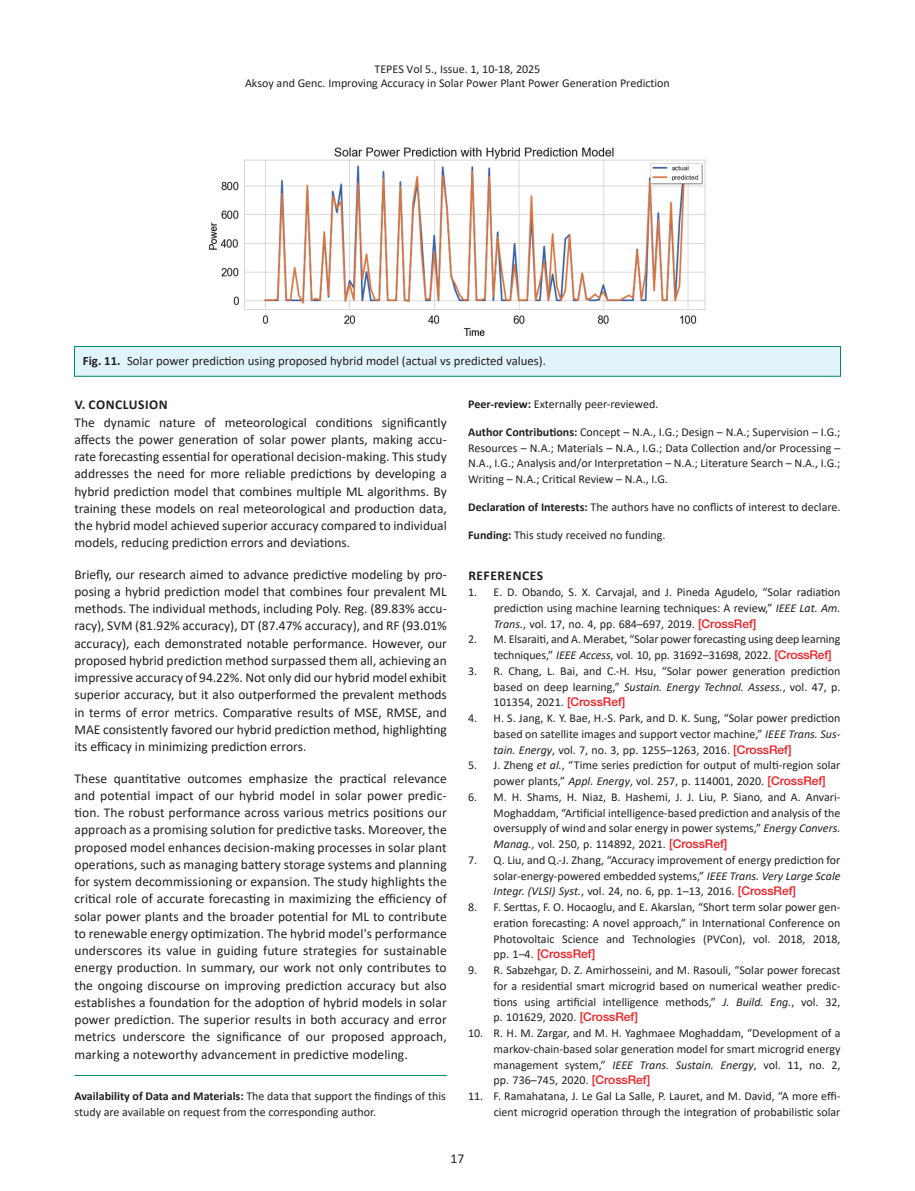
<style>
.page{position:relative;width:915px;height:1191px;background:#fff}
.page>*{position:absolute;margin:0;border:0;box-sizing:border-box;transform-origin:0 0}
.t1{font:13.5px/17.2px "Calibri";color:#231f20;text-align:justify}
.t2{font:700 13.5px "Calibri";letter-spacing:.04em;color:#231f20}
.t3{font:12.75px "Calibri";color:#231f20}
.t4{font:12px/15.8px "Calibri";color:#231f20;text-align:justify}
.t5{font:500 12px "Helvetica Neue LT Std";color:#ee1d23}
.s1{font-weight:700}
.s2{font-style:italic}
.s3{font-family:"Helvetica Neue LT Std";font-weight:500;color:#ee1d23}
.s4{font-family:"Calibri";font-weight:400;color:#231f20}
</style>
<div class="page">
<hr style="left:74px;top:1075px;width:372px;height:1px;background:#008c5b">
<div style="left:74px;top:346px;width:766px;height:31px;background:#e1f4fc;border:1px solid #008c5b"></div>
<img style="left:209px;top:147px;width:497px;height:189px">
<p class="t4" style="left:374px;top:61px;width:167px">TEPES Vol 5., Issue. 1, 10-18, 2025</p>
<p class="t4" style="left:245px;top:75px;width:426px">Aksoy and Genc. Improving Accuracy in Solar Power Plant Power Generation Prediction</p>
<p class="t3" style="left:83px;top:351px;width:464px"><span class="s1">Fig. 11.</span> Solar power prediction using proposed hybrid model (actual vs predicted values).</p>
<p class="t2" style="left:75px;top:395px;width:95px">V. CONCLUSION</p>
<p class="t1" style="left:74px;top:413px;width:374px">The dynamic nature of meteorological conditions significantly affects the power generation of solar power plants, making accu&shy;rate forecasting essential for operational decision-making. This study addresses the need for more reliable predictions by developing a hybrid prediction model that combines multiple ML algorithms. By training these models on real meteorological and production data, the hybrid model achieved superior accuracy compared to individual models, reducing prediction errors and deviations.</p>
<p class="t1" style="left:74px;top:565px;width:374px">Briefly, our research aimed to advance predictive modeling by pro&shy;posing a hybrid prediction model that combines four prevalent ML methods. The individual methods, including Poly. Reg. (89.83% accu&shy;racy), SVM (81.92% accuracy), DT (87.47% accuracy), and RF (93.01% accuracy), each demonstrated notable performance. However, our proposed hybrid prediction method surpassed them all, achieving an impressive accuracy of 94.22%. Not only did our hybrid model exhibit superior accuracy, but it also outperformed the prevalent methods in terms of error metrics. Comparative results of MSE, RMSE, and MAE consistently favored our hybrid prediction method, highlighting its efficacy in minimizing prediction errors.</p>
<p class="t1" style="left:74px;top:769px;width:374px">These quantitative outcomes emphasize the practical relevance and potential impact of our hybrid model in solar power predic&shy;tion. The robust performance across various metrics positions our approach as a promising solution for predictive tasks. Moreover, the proposed model enhances decision-making processes in solar plant operations, such as managing battery storage systems and planning for system decommissioning or expansion. The study highlights the critical role of accurate forecasting in maximizing the efficiency of solar power plants and the broader potential for ML to contribute to renewable energy optimization. The hybrid model's performance underscores its value in guiding future strategies for sustainable energy production. In summary, our work not only contributes to the ongoing discourse on improving prediction accuracy but also establishes a foundation for the adoption of hybrid models in solar power prediction. The superior results in both accuracy and error metrics underscore the significance of our proposed approach, marking a noteworthy advancement in predictive modeling.</p>
<p class="t4" style="left:74px;top:1088px;width:372px"><span class="s1">Availability of Data and Materials:</span> The data that support the findings of this study are available on request from the corresponding author.</p>
<p class="t4" style="left:468px;top:396px;width:192px"><span class="s1">Peer-review:</span> Externally peer-reviewed.</p>
<p class="t4" style="left:468px;top:424px;width:374px"><span class="s1">Author Contributions:</span> Concept – N.A., I.G.; Design – N.A.; Supervision – I.G.; Resources – N.A.; Materials – N.A., I.G.; Data Collection and/or Processing – N.A., I.G.; Analysis and/or Interpretation – N.A.; Literature Search – N.A., I.G.; Writing – N.A.; Critical Review – N.A., I.G.</p>
<p class="t4" style="left:468px;top:499px;width:374px"><span class="s1">Declaration of Interests:</span> The authors have no conflicts of interest to declare.</p>
<p class="t4" style="left:468px;top:526px;width:199px"><span class="s1">Funding:</span> This study received no funding.</p>
<p class="t2" style="left:468px;top:566px;width:76px">REFERENCES</p>
<p class="t4" style="left:493px;top:584px;width:348px;text-indent:-26px">1. E. D. Obando, S. X. Carvajal, and J. Pineda Agudelo, “Solar radiation prediction using machine learning techniques: A review,” <span class="s2">IEEE Lat. Am.<br>Trans.</span>, vol. 17, no. 4, pp. 684–697, 2019. <span class="s3">[CrossRef]</span></p>
<p class="t4" style="left:493px;top:631px;width:348px;text-indent:-26px">2. M. Elsaraiti, and A. Merabet, “Solar power forecasting using deep learning techniques,” <span class="s2">IEEE Access</span>, vol. 10, pp. 31692–31698, 2022. <span class="s3">[CrossRef]</span></p>
<p class="t4" style="left:493px;top:662px;width:348px;text-indent:-26px">3. R. Chang, L. Bai, and C.-H. Hsu, “Solar power generation prediction based on deep learning,” <span class="s2">Sustain. Energy Technol. Assess.</span>, vol. 47, p.<br>101354, 2021. <span class="s3">[CrossRef]</span></p>
<p class="t4" style="left:493px;top:710px;width:348px;text-indent:-26px">4. H. S. Jang, K. Y. Bae, H.-S. Park, and D. K. Sung, “Solar power prediction based on satellite images and support vector machine,” <span class="s2">IEEE Trans. Sus&shy;tain. Energy</span>, vol. 7, no. 3, pp. 1255–1263, 2016. <span class="s3">[CrossRef]</span></p>
<p class="t4" style="left:493px;top:757px;width:348px;text-indent:-26px">5. J. Zheng <span class="s2">et al.</span>, “Time series prediction for output of multi-region solar power plants,” <span class="s2">Appl. Energy</span>, vol. 257, p. 114001, 2020. <span class="s3">[CrossRef]</span></p>
<p class="t4" style="left:493px;top:788px;width:348px;text-indent:-26px">6. M. H. Shams, H. Niaz, B. Hashemi, J. J. Liu, P. Siano, and A. Anvari-Moghaddam, “Artificial intelligence-based prediction and analysis of the oversupply of wind and solar energy in power systems,” <span class="s2">Energy Convers.<br>Manag.</span>, vol. 250, p. 114892, 2021. <span class="s3">[CrossRef]</span></p>
<p class="t4" style="left:493px;top:851px;width:348px;text-indent:-26px">7. Q. Liu, and Q.-J. Zhang, “Accuracy improvement of energy prediction for solar-energy-powered embedded systems,” <span class="s2">IEEE Trans. Very Large Scale Integr. (VLSI) Syst.</span>, vol. 24, no. 6, pp. 1–13, 2016. <span class="s3">[CrossRef]</span></p>
<p class="t4" style="left:493px;top:899px;width:348px;text-indent:-26px">8. F. Serttas, F. O. Hocaoglu, and E. Akarslan, “Short term solar power gen&shy;eration forecasting: A novel approach,” in International Conference on Photovoltaic Science and Technologies (PVCon), vol. 2018, 2018,</p>
<p class="t5" style="left:493px;top:947px;width:103px"><span class="s4">pp. 1–4.</span> [CrossRef]</p>
<p class="t4" style="left:493px;top:962px;width:348px;text-indent:-26px">9. R. Sabzehgar, D. Z. Amirhosseini, and M. Rasouli, “Solar power forecast for a residential smart microgrid based on numerical weather predic&shy;tions using artificial intelligence methods,” <span class="s2">J. Build. Eng.</span>, vol. 32, p. 101629, 2020. <span class="s3">[CrossRef]</span></p>
<p class="t4" style="left:493px;top:1025px;width:348px;text-indent:-26px">10. R. H. M. Zargar, and M. H. Yaghmaee Moghaddam, “Development of a markov-chain-based solar generation model for smart microgrid energy management system,” <span class="s2">IEEE Trans. Sustain. Energy</span>, vol. 11, no. 2, pp. 736–745, 2020. <span class="s3">[CrossRef]</span></p>
<p class="t4" style="left:468px;top:1088px;width:374px;text-align:right">11. F. Ramahatana, J. Le Gal La Salle, P. Lauret, and M. David, “A more effi&shy;cient microgrid operation through the integration of probabilistic solar</p>
<p class="t1" style="left:450px;top:1149px;width:15px">17</p>
</div>
